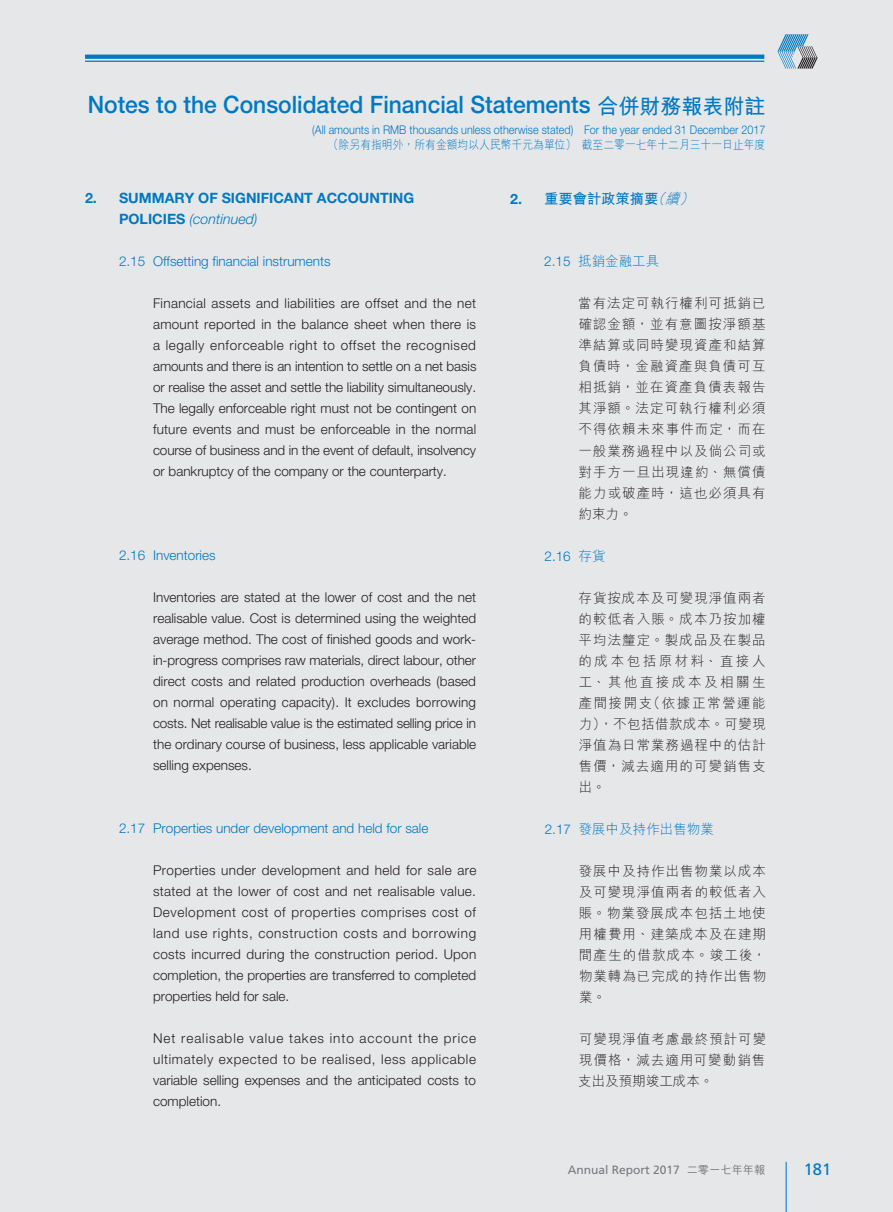
<style>
.page{position:relative;width:893px;height:1212px;background:#e6e7e9}
.page>*{position:absolute;margin:0;border:0;box-sizing:border-box;transform-origin:0 0}
.t1{font:500 24px "Helvetica Neue LT Std";color:#0079c2;scale:.95 1}
.t2{font:16.5px "Frutiger";color:#0079c2}
.t3{font:700 14.25px "Helvetica Neue LT Std";color:#0079c2}
.t4{font:700 14.25px "M Hei HK";color:#0079c2}
.t5{font:italic 300 14.25px "Helvetica Neue LT Std";color:#0079c2}
.t6{font:300 13.5px/21px "Helvetica Neue LT Std";color:#231f20;text-align:justify}
.t7{font:300 13.5px/21px "M Hei HK";letter-spacing:.08em;color:#231f20;text-align:justify}
.t8{font:300 13.5px "Helvetica Neue LT Std";color:#0079c2}
.t9{font:300 13.5px "M Hei HK";color:#0079c2}
.t10{font:300 12px "Helvetica Neue LT Std";color:#0079c2;scale:.9 1}
.t11{font:300 12px "M Hei HK";color:#0079c2;scale:.9 1}
.t12{font:12px "Frutiger";color:#76787b}
.s1{font-family:"M Hei HK";font-weight:700;font-size:21px}
.s2{font-weight:700;font-style:normal}
.s3{font-family:"Helvetica Neue LT Std"}
.s4{font-weight:300;font-style:italic}
.s5{font-family:"M Hei HK"}
.s6{font-family:"M Hei HK";font-weight:500;font-size:11.25px}
</style>
<div class="page">
<svg style="left:777px;top:34px;width:41px;height:35px"></svg>
<svg style="left:85px;top:55px;width:679px;height:4px;background:#097dc3"></svg>
<hr style="left:85px;top:61px;width:679px;height:1px;background:#0079c2">
<hr style="left:786px;top:1162px;width:1px;height:50px;background:#0079c2">
<h1 class="t1" style="left:88px;top:91px;width:715px">Notes to the Consolidated Financial Statements <span class="s1">合併財務報表附註</span></h1>
<p class="t10" style="left:312px;top:123px;width:505px">(All amounts in RMB thousands unless otherwise stated) For the year ended 31 December 2017</p>
<p class="t11" style="left:328px;top:136px;width:487px">（除另有指明外，所有金額均以人民幣千元為單位）　截至二零一七年十二月三十一日止年度</p>
<p class="t3" style="left:85px;top:189px;width:56px">2. SUMMARY</p>
<p class="t3" style="left:198px;top:189px;width:57px">OF SIGNIFICANT</p>
<p class="t3" style="left:317px;top:189px;width:11px">ACCOUNTIN</p>
<p class="t3" style="left:404px;top:189px;width:12px">G</p>
<p class="t3" style="left:119px;top:210px;width:9px">POLICI</p>
<p class="t5" style="left:167px;top:211px;width:92px"><span class="s2">ES</span> (continued)</p>
<p class="t8" style="left:119px;top:252px;width:213px">2.15 Offsetting financial instruments</p>
<p class="t6" style="left:153px;top:292px;width:325px">Financial assets and liabilities are offset and the net amount reported in the balance sheet when there is a legally enforceable right to offset the recognised amounts and there is an intention to settle on a net basis or realise the asset and settle the liability simultaneously.<br>The legally enforceable right must not be contingent on future events and must be enforceable in the normal course of business and in the event of default, insolvency or bankruptcy of the company or the counterparty.</p>
<p class="t8" style="left:119px;top:547px;width:98px">2.16 Inventories</p>
<p class="t6" style="left:153px;top:586px;width:325px">Inventories are stated at the lower of cost and the net realisable value. Cost is determined using the weighted average method. The cost of finished goods and work&shy;in-progress comprises raw materials, direct labour, other direct costs and related production overheads (based on normal operating capacity). It excludes borrowing costs. Net realisable value is the estimated selling price in the ordinary course of business, less applicable variable selling expenses.</p>
<p class="t8" style="left:119px;top:820px;width:311px">2.17 Properties under development and held for sale</p>
<p class="t6" style="left:153px;top:859px;width:325px">Properties under development and held for sale are stated at the lower of cost and net realisable value.<br>Development cost of properties comprises cost of land use rights, construction costs and borrowing costs incurred during the construction period. Upon completion, the properties are transferred to completed properties held for sale.</p>
<p class="t6" style="left:153px;top:1027px;width:325px">Net realisable value takes into account the price ultimately expected to be realised, less applicable variable selling expenses and the anticipated costs to completion.</p>
<p class="t4" style="left:510px;top:188px;width:190px"><span class="s3">2.</span> 重要會計政策摘要<span class="s4">（續）</span></p>
<p class="t9" style="left:544px;top:252px;width:117px"><span class="s3">2.15</span> 抵銷金融工具</p>
<p class="t7" style="left:578px;top:292px;width:189px">當有法定可執行權利可抵銷已確認金額，並有意圖按淨額基準結算或同時變現資產和結算負債時，金融資產與負債可互相抵銷，並在資產負債表報告其淨額。法定可執行權利必須不得依賴未來事件而定，而在一般業務過程中以及倘公司或對手方一旦出現違約、無償債能力或破產時，這也必須具有約束力。</p>
<p class="t8" style="left:544px;top:547px;width:63px">2.16 <span class="s5">存貨</span></p>
<p class="t7" style="left:579px;top:586px;width:189px">存貨按成本及可變現淨值兩者的較低者入賬。成本乃按加權平均法釐定。製成品及在製品的成本包括原材料、直接人工、其他直接成本及相關生產間接開支（依據正常營運能力），不包括借款成本。可變現淨值為日常業務過程中的估計售價，減去適用的可變銷售支出。</p>
<p class="t9" style="left:545px;top:819px;width:171px"><span class="s3">2.17</span> 發展中及持作出售物業</p>
<p class="t7" style="left:579px;top:860px;width:189px">發展中及持作出售物業以成本及可變現淨值兩者的較低者入賬。物業發展成本包括土地使用權費用、建築成本及在建期間產生的借款成本。竣工後，物業轉為已完成的持作出售物業。</p>
<p class="t7" style="left:578px;top:1028px;width:189px">可變現淨值考慮最終預計可變現價格，減去適用可變動銷售支出及預期竣工成本。</p>
<p class="t12" style="left:568px;top:1162px;width:199px">Annual Report 2017 <span class="s6">二零一七年年報</span></p>
<p class="t2" style="left:804px;top:1159px;width:29px">181</p>
</div>
